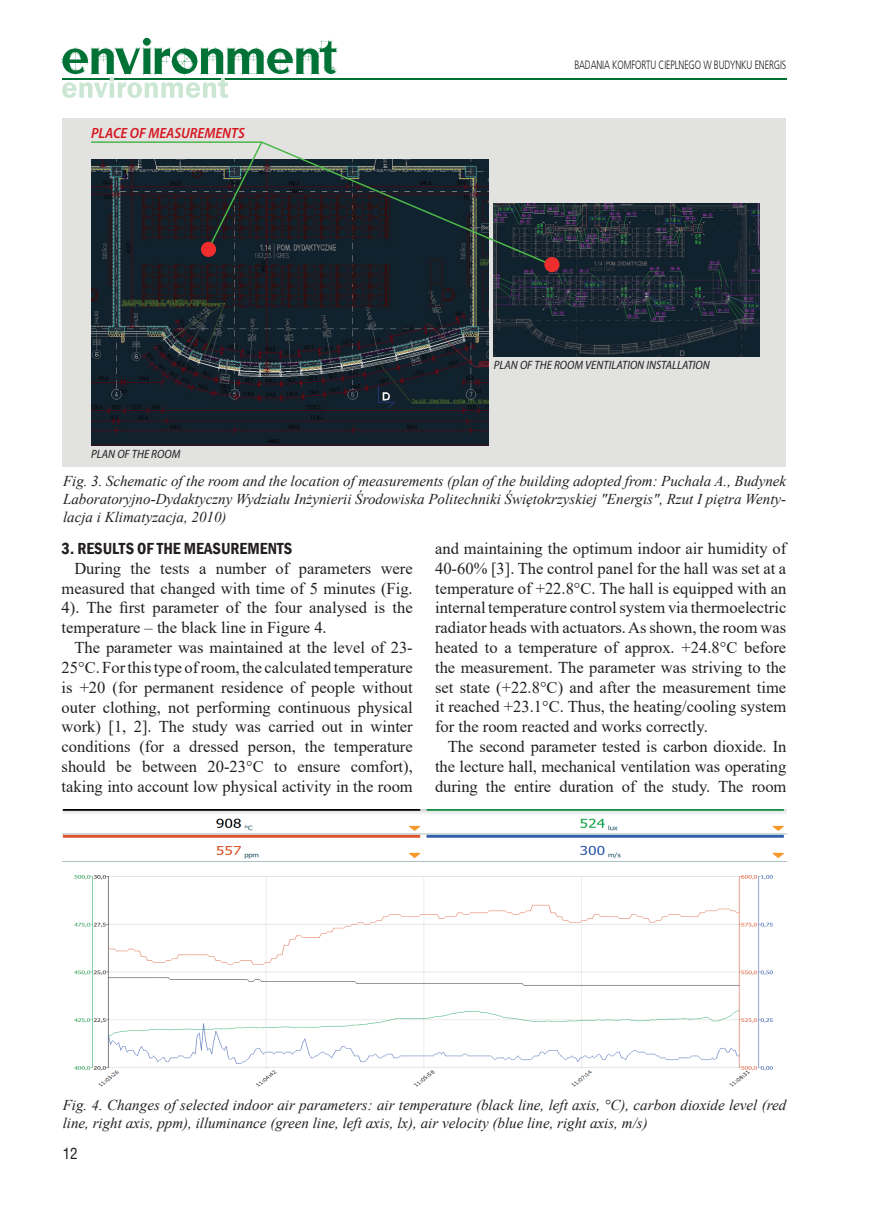
<style>
.page{position:relative;width:871px;height:1213px;background:#fff}
.page>*{position:absolute;margin:0;border:0;box-sizing:border-box;transform-origin:0 0}
.t1{font:16.5px/19.8px "Times New Roman";color:#231f20;text-align:justify}
.t2{font:600 condensed 16.5px "Franklin Gothic";color:#231f20}
.t3{font:italic 15px/18px "Times New Roman";color:#231f20}
.t4{font:15px "Switzerland Condensed";color:#231f20}
.t5{font:italic 600 semi-condensed 14.85px "Myriad Pro";color:#d7171f}
.t6{font:italic semi-condensed 12px "Myriad Pro";color:#231f20}
.t7{font:12px "Frutiger Light Cn";letter-spacing:-.01em;color:#231f20}
</style>
<div class="page">
<hr style="left:62px;top:78px;width:723px;height:2px;background:#007236">
<svg style="left:61px;top:36px;width:276px;height:62px"></svg>
<div style="left:63px;top:118px;width:722px;height:349px;background:#e2e2e1"></div>
<img style="left:63px;top:809px;width:723px;height:278px">
<img style="left:493px;top:204px;width:265px;height:152px">
<img style="left:91px;top:267px;width:397px;height:179px">
<svg style="left:91px;top:141px;width:462px;height:126px"></svg>
<svg style="left:203px;top:141px;width:60px;height:116px;background:#3b4446"></svg>
<div style="left:201px;top:242px;width:15px;height:15px;background:#ee2d2d;border-radius:50%"></div>
<div style="left:544px;top:257px;width:15px;height:15px;background:#ee2d2d;border-radius:50%"></div>
<p class="t5" style="left:91px;top:125px;width:155px">PLACE OF MEASUREMENTS</p>
<p class="t6" style="left:91px;top:447px;width:91px">PLAN OF THE ROOM</p>
<p class="t7" style="left:574px;top:58px;width:213px">BADANIA KOMFORTU CIEPLNEGO W BUDYNKU ENERGIS</p>
<p class="t6" style="left:493px;top:358px;width:217px">PLAN OF THE ROOM VENTILATION INSTALLATION</p>
<p class="t3" style="left:63px;top:471px;width:724px;text-align:justify">Fig. 3. Schematic of the room and the location of measurements (plan of the building adopted from: Puchała A., Budynek Laboratoryjno-Dydaktyczny Wydziału Inżynierii Środowiska Politechniki Świętokrzyskiej "Energis", Rzut I piętra Wenty&shy;lacja i Klimatyzacja, 2010)</p>
<p class="t2" style="left:62px;top:537px;width:232px">3. RESULTS OF THE MEASUREMENTS</p>
<p class="t1" style="left:62px;top:557px;width:352px;text-indent:13px">During the tests a number of parameters were measured that changed with time of 5 minutes (Fig.<br>4). The first parameter of the four analysed is the temperature – the black line in Figure 4.</p>
<p class="t1" style="left:62px;top:637px;width:352px;text-indent:13px">The parameter was maintained at the level of 23- 25°C. For this type of room, the calculated temperature is +20 (for permanent residence of people without outer clothing, not performing continuous physical work) [1, 2]. The study was carried out in winter conditions (for a dressed person, the temperature should be between 20-23°C to ensure comfort), taking into account low physical activity in the room</p>
<p class="t1" style="left:435px;top:538px;width:352px">and maintaining the optimum indoor air humidity of 40-60% [3]. The control panel for the hall was set at a temperature of +22.8°C. The hall is equipped with an internal temperature control system via thermoelectric radiator heads with actuators. As shown, the room was heated to a temperature of approx. +24.8°C before the measurement. The parameter was striving to the set state (+22.8°C) and after the measurement time it reached +23.1°C. Thus, the heating/cooling system for the room reacted and works correctly.</p>
<p class="t1" style="left:435px;top:736px;width:352px;text-indent:13px">The second parameter tested is carbon dioxide. In the lecture hall, mechanical ventilation was operating during the entire duration of the study. The room</p>
<p class="t3" style="left:63px;top:1094px;width:724px">Fig. 4. Changes of selected indoor air parameters: air temperature (black line, left axis, °C), carbon dioxide level (red line, right axis, ppm), illuminance (green line, left axis, lx), air velocity (blue line, right axis, m/s)</p>
<p class="t4" style="left:63px;top:1144px;width:16px">12</p>
</div>
